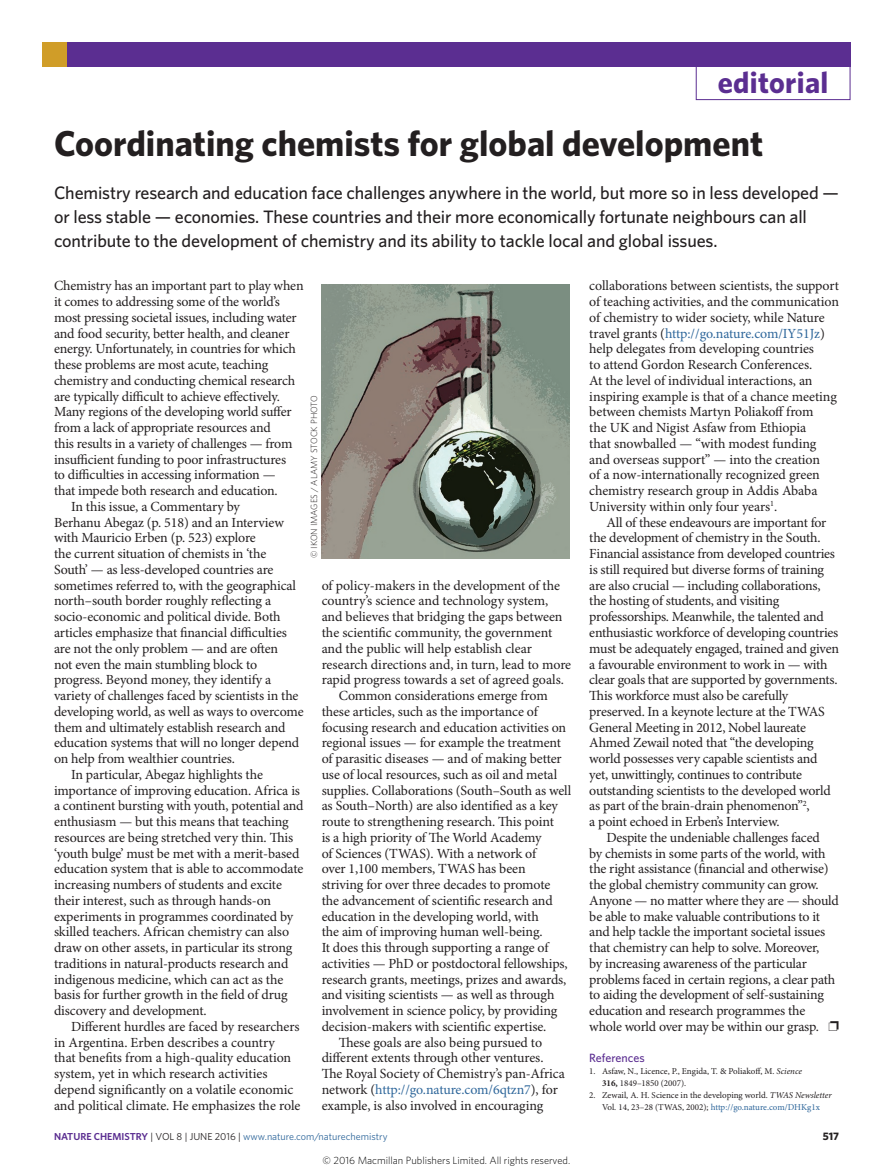
<style>
.page{position:relative;width:893px;height:1174px;background:#fff}
.page>*{position:absolute;margin:0;border:0;box-sizing:border-box;transform-origin:0 0}
.Title{font:700 36px "Whitney";color:#231f20}
.t1{font:700 30px "Whitney";letter-spacing:.01em;color:#5b2e91}
.Standfirst{font:500 18px/24px "Whitney";letter-spacing:-.01em;color:#231f20}
.Body_text{font:13.95px/15.8px "Minion Pro";letter-spacing:-.01em;color:#231f20}
.Body_first{font:13.95px/15.8px "Minion Pro";letter-spacing:-.015em;color:#231f20}
.Ref_head{font:500 12px "Whitney";color:#5b2e91}
.t2{font:700 10.8px "Whitney";color:#231f20}
.t3{font:10.5px "Whitney Light 2";color:#000}
.t4{font:10.2px "Whitney";color:#2f679b}
.References{font:9px/11.7px "Minion Pro";color:#231f20}
.Picture_credit{font:300 9px "Whitney";color:#231f20}
.s1{color:#2f679b}
.s2{font-style:italic}
.s3{font-weight:700}
.s4{font-weight:600;color:#5b2e91}
.s5{color:#231f20}
</style>
<div class="page">
<div style="left:696px;top:66px;width:154px;height:34px;border:1px solid #5b2e91"></div>
<div style="left:43px;top:43px;width:807px;height:24px;background:#5b2e91"></div>
<div style="left:43px;top:43px;width:24px;height:24px;background:#d09d28"></div>
<img style="left:322px;top:284px;width:247px;height:274px">
<h2 class="t1" style="left:718px;top:62px;width:112px">editorial</h2>
<p class="Title" style="left:54px;top:120px;width:711px">Coordinating chemists for global development</p>
<p class="Standfirst" style="left:54px;top:181px;width:786px">Chemistry research and education face challenges anywhere in the world, but more so in less developed — or less stable — economies. These countries and their more economically fortunate neighbours can all contribute to the development of chemistry and its ability to tackle local and global issues.</p>
<p class="Body_first" style="left:54px;top:278px;width:251px">Chemistry has an important part to play when it comes to addressing some of the world’s most pressing societal issues, including water and food security, better health, and cleaner energy. Unfortunately, in countries for which these problems are most acute, teaching chemistry and conducting chemical research are typically difficult to achieve effectively.<br>Many regions of the developing world suffer from a lack of appropriate resources and<br>this results in a variety of challenges — from insufficient funding to poor infrastructures<br>to difficulties in accessing information —<br>that impede both research and education.</p>
<p class="Body_text" style="left:54px;top:499px;width:251px;text-indent:17px">In this issue, a Commentary by<br>Berhanu Abegaz (p. 518) and an Interview with Mauricio Erben (p. 523) explore<br>the current situation of chemists in ‘the South’ — as less-developed countries are sometimes referred to, with the geographical north–south border roughly reflecting a socio-economic and political divide. Both articles emphasize that financial difficulties are not the only problem — and are often<br>not even the main stumbling block to progress. Beyond money, they identify a variety of challenges faced by scientists in the developing world, as well as ways to overcome them and ultimately establish research and education systems that will no longer depend on help from wealthier countries.</p>
<p class="Body_text" style="left:54px;top:767px;width:251px;text-indent:17px">In particular, Abegaz highlights the importance of improving education. Africa is a continent bursting with youth, potential and enthusiasm — but this means that teaching resources are being stretched very thin. This ‘youth bulge’ must be met with a merit-based education system that is able to accommodate increasing numbers of students and excite their interest, such as through hands-on experiments in programmes coordinated by skilled teachers. African chemistry can also draw on other assets, in particular its strong traditions in natural-products research and indigenous medicine, which can act as the basis for further growth in the field of drug discovery and development.</p>
<p class="Body_text" style="left:54px;top:1019px;width:248px;text-indent:17px">Different hurdles are faced by researchers in Argentina. Erben describes a country<br>that benefits from a high-quality education system, yet in which research activities depend significantly on a volatile economic and political climate. He emphasizes the role</p>
<p class="Picture_credit" style="left:308px;top:558px;width:164px;rotate:-90deg">© IKON IMAGES / ALAMY STOCK PHOTO</p>
<p class="Body_text" style="left:322px;top:578px;width:251px">of policy-makers in the development of the country’s science and technology system, and believes that bridging the gaps between the scientific community, the government and the public will help establish clear research directions and, in turn, lead to more rapid progress towards a set of agreed goals.</p>
<p class="Body_text" style="left:322px;top:688px;width:251px;text-indent:17px">Common considerations emerge from these articles, such as the importance of focusing research and education activities on regional issues — for example the treatment of parasitic diseases — and of making better use of local resources, such as oil and metal supplies. Collaborations (South–South as well as South–North) are also identified as a key route to strengthening research. This point<br>is a high priority of The World Academy<br>of Sciences (TWAS). With a network of<br>over 1,100 members, TWAS has been<br>striving for over three decades to promote<br>the advancement of scientific research and education in the developing world, with<br>the aim of improving human well-being.<br>It does this through supporting a range of activities — PhD or postdoctoral fellowships, research grants, meetings, prizes and awards, and visiting scientists — as well as through involvement in science policy, by providing decision-makers with scientific expertise.</p>
<p class="Body_text" style="left:322px;top:1034px;width:245px;text-indent:17px">These goals are also being pursued to different extents through other ventures.<br>The Royal Society of Chemistry’s pan-Africa network (<span class="s1">http://go.nature.com/6qtzn7</span>), for example, is also involved in encouraging</p>
<p class="Body_text" style="left:589px;top:278px;width:251px">collaborations between scientists, the support of teaching activities, and the communication of chemistry to wider society, while Nature travel grants (<span class="s1">http://go.nature.com/IY51Jz</span>) help delegates from developing countries<br>to attend Gordon Research Conferences.<br>At the level of individual interactions, an inspiring example is that of a chance meeting between chemists Martyn Poliakoff from<br>the UK and Nigist Asfaw from Ethiopia<br>that snowballed — “with modest funding and overseas support” — into the creation<br>of a now-internationally recognized green chemistry research group in Addis Ababa University within only four years<sup>1</sup>.</p>
<p class="Body_text" style="left:589px;top:515px;width:251px;text-indent:17px">All of these endeavours are important for the development of chemistry in the South.<br>Financial assistance from developed countries is still required but diverse forms of training are also crucial — including collaborations, the hosting of students, and visiting professorships. Meanwhile, the talented and enthusiastic workforce of developing countries must be adequately engaged, trained and given a favourable environment to work in — with clear goals that are supported by governments.<br>This workforce must also be carefully preserved. In a keynote lecture at the TWAS General Meeting in 2012, Nobel laureate Ahmed Zewail noted that “the developing world possesses very capable scientists and yet, unwittingly, continues to contribute outstanding scientists to the developed world as part of the brain-drain phenomenon”<sup>2</sup>,<br>a point echoed in Erben’s Interview.</p>
<p class="Body_text" style="left:589px;top:830px;width:251px;text-indent:17px">Despite the undeniable challenges faced<br>by chemists in some parts of the world, with the right assistance (financial and otherwise) the global chemistry community can grow.<br>Anyone — no matter where they are — should be able to make valuable contributions to it and help tackle the important societal issues that chemistry can help to solve. Moreover,<br>by increasing awareness of the particular problems faced in certain regions, a clear path to aiding the development of self-sustaining education and research programmes the whole world over may be within our grasp. ❐</p>
<p class="Ref_head" style="left:589px;top:1050px;width:57px">References</p>
<p class="References" style="left:602px;top:1065px;width:201px;text-indent:-13px">1. Asfaw, N., Licence, P., Engida, T. &amp; Poliakoff, M. <span class="s2">Science<br></span><span class="s3">316,</span> 1849–1850 (2007).</p>
<p class="References" style="left:589px;top:1089px;width:244px;text-align:center">2. Zewail, A. H. Science in the developing world. <span class="s2">TWAS Newsletter<br></span>Vol. 14, 23–28 (TWAS, 2002); <span class="s1">http://go.nature.com/DHKg1x</span></p>
<p class="t4" style="left:54px;top:1129px;width:335px"><span class="s4">NATURE CHEMISTRY</span> <span class="s5">| VOL 8 | JUNE 2016 |</span> www.nature.com/naturechemistry</p>
<p class="t2" style="left:823px;top:1129px;width:18px">517</p>
<p class="t3" style="left:323px;top:1153px;width:249px">© 2016 Macmillan Publishers Limited. All rights reserved.</p>
</div>
